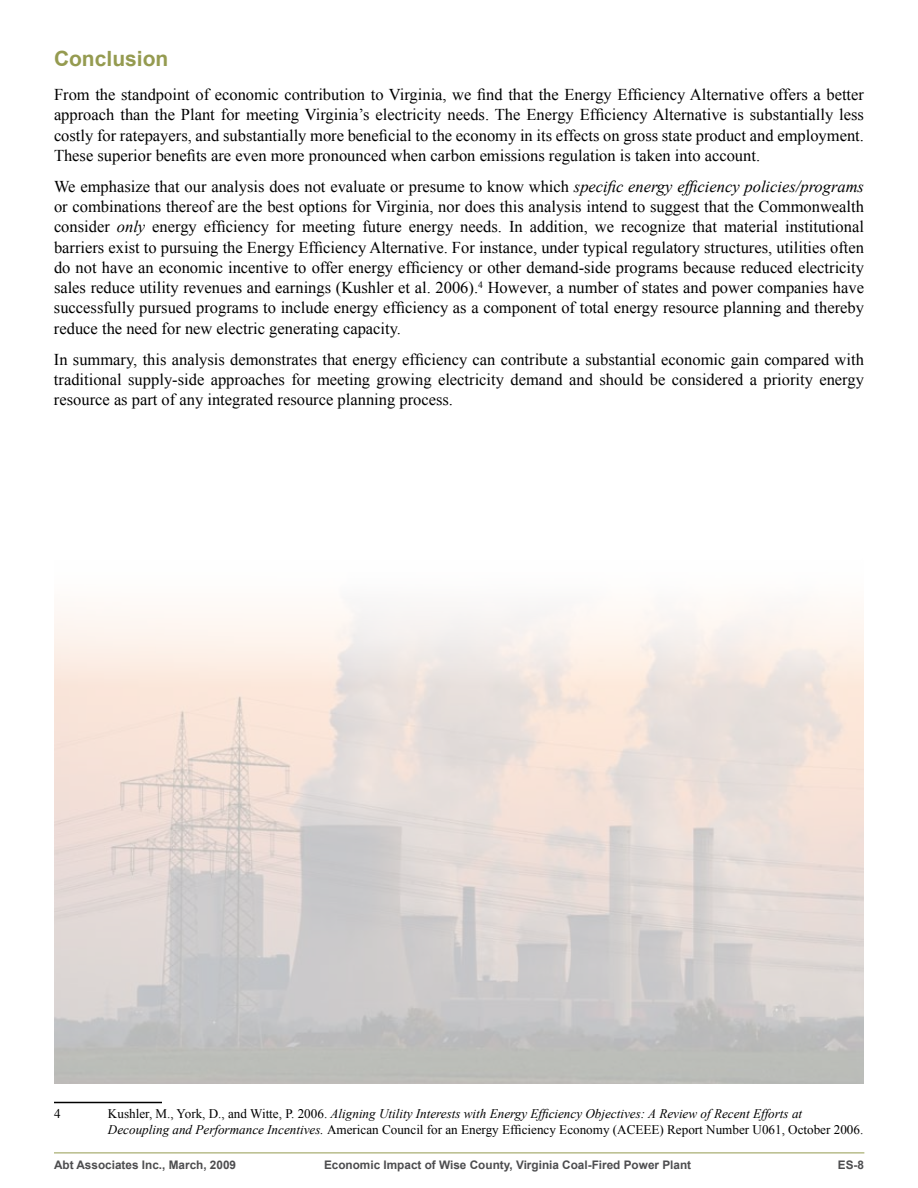
<style>
.page{position:relative;width:918px;height:1188px;background:#fff}
.page>*{position:absolute;margin:0;border:0;box-sizing:border-box;transform-origin:0 0}
.t1{font:700 21px "Arial";color:#959b50}
.t2{font:16.5px/20.2px "Times New Roman";color:#000;text-align:justify}
.t3{font:13.2px/15.8px "Times New Roman";color:#000}
.t4{font:700 11.7px "Arial";color:#4d4d4f}
.s1{font-style:italic}
</style>
<div class="page">
<hr style="left:54px;top:1153px;width:810px;height:1px;background:#959b50">
<hr style="left:54px;top:1102px;width:108px;height:1px;background:#000">
<img style="left:54px;top:607px;width:810px;height:477px">
<p class="t1" style="left:54px;top:45px;width:116px">Conclusion</p>
<p class="t2" style="left:54px;top:84px;width:812px">From the standpoint of economic contribution to Virginia, we find that the Energy Efficiency Alternative offers a better approach than the Plant for meeting Virginia’s electricity needs. The Energy Efficiency Alternative is substantially less costly for ratepayers, and substantially more beneficial to the economy in its effects on gross state product and employment.<br>These superior benefits are even more pronounced when carbon emissions regulation is taken into account.</p>
<p class="t2" style="left:54px;top:176px;width:812px">We emphasize that our analysis does not evaluate or presume to know which <span class="s1">specific energy efficiency policies/programs </span>or combinations thereof are the best options for Virginia, nor does this analysis intend to suggest that the Commonwealth consider <span class="s1">only</span> energy efficiency for meeting future energy needs. In addition, we recognize that material institutional barriers exist to pursuing the Energy Efficiency Alternative. For instance, under typical regulatory structures, utilities often do not have an economic incentive to offer energy efficiency or other demand-side programs because reduced electricity sales reduce utility revenues and earnings (Kushler et al. 2006).<sup>4</sup> However, a number of states and power companies have successfully pursued programs to include energy efficiency as a component of total energy resource planning and thereby reduce the need for new electric generating capacity.</p>
<p class="t2" style="left:54px;top:349px;width:812px">In summary, this analysis demonstrates that energy efficiency can contribute a substantial economic gain compared with traditional supply-side approaches for meeting growing electricity demand and should be considered a priority energy resource as part of any integrated resource planning process.</p>
<p class="t3" style="left:54px;top:1106px;width:8px">4</p>
<p class="t3" style="left:108px;top:1106px;width:757px">Kushler, M., York, D., and Witte, P. 2006. <span class="s1">Aligning Utility Interests with Energy Efficiency Objectives: A Review of Recent Efforts at<br>Decoupling and Performance Incentives.</span> American Council for an Energy Efficiency Economy (ACEEE) Report Number U061, October 2006.</p>
<p class="t4" style="left:54px;top:1157px;width:184px">Abt Associates Inc., March, 2009</p>
<p class="t4" style="left:324px;top:1157px;width:369px">Economic Impact of Wise County, Virginia Coal-Fired Power Plant</p>
<p class="t4" style="left:838px;top:1157px;width:28px">ES-8</p>
</div>
